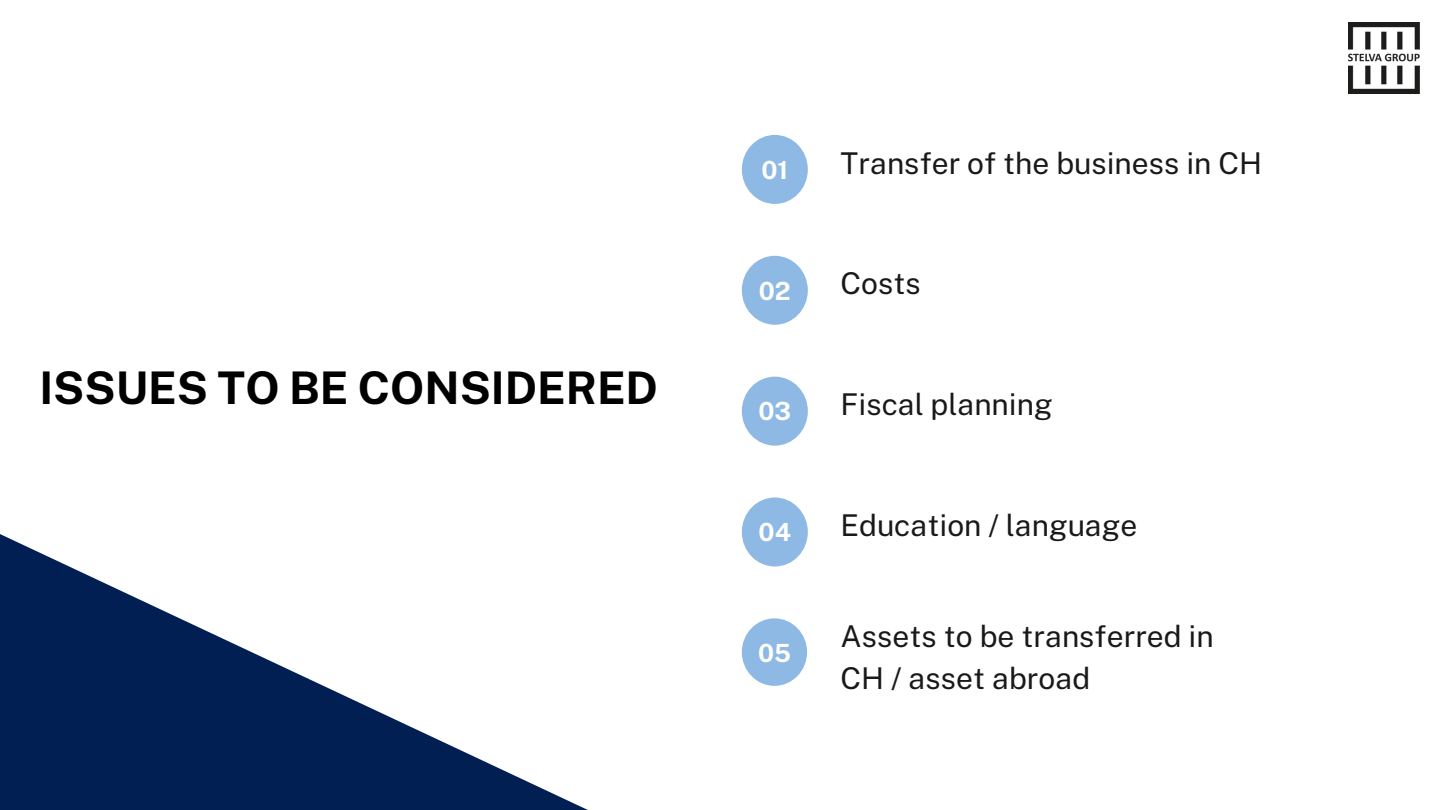
<style>
.page{position:relative;width:1440px;height:810px;background:#fff}
.page>*{position:absolute;margin:0;border:0;box-sizing:border-box;transform-origin:0 0}
.t1{font:700 45px "Public Sans";color:#000}
.t2{font:30px/42px "Public Sans";color:#191919}
.t3{font:700 25px "Public Sans";color:#fff}
</style>
<div class="page">
<div style="left:742px;top:135px;width:66px;height:69px;background:#8eb9e4;border-radius:50%"></div>
<div style="left:742px;top:256px;width:66px;height:69px;background:#8eb9e4;border-radius:50%"></div>
<div style="left:742px;top:377px;width:66px;height:69px;background:#8eb9e4;border-radius:50%"></div>
<div style="left:742px;top:498px;width:66px;height:69px;background:#8eb9e4;border-radius:50%"></div>
<div style="left:742px;top:618px;width:65px;height:68px;background:#8eb9e4;border-radius:50%"></div>
<svg style="left:0;top:534px;width:588px;height:276px;fill:#021f53"></svg>
<img style="left:1348px;top:22px;width:72px;height:71px">
<p class="t1" style="left:39px;top:362px;width:620px">ISSUES TO BE CONSIDERED</p>
<p class="t3" style="left:761px;top:155px;width:28px">01</p>
<p class="t2" style="left:841px;top:142px;width:423px">Transfer of the business in CH</p>
<p class="t3" style="left:759px;top:276px;width:33px">02</p>
<p class="t3" style="left:758px;top:397px;width:34px">03</p>
<p class="t3" style="left:759px;top:518px;width:34px">04</p>
<p class="t3" style="left:758px;top:638px;width:34px">05</p>
<p class="t2" style="left:841px;top:262px;width:82px">Costs</p>
<p class="t2" style="left:841px;top:383px;width:214px">Fiscal planning</p>
<p class="t2" style="left:841px;top:504px;width:298px">Education / language</p>
<p class="t2" style="left:841px;top:615px;width:375px">Assets to be transferred in<br>CH / asset abroad</p>
</div>
